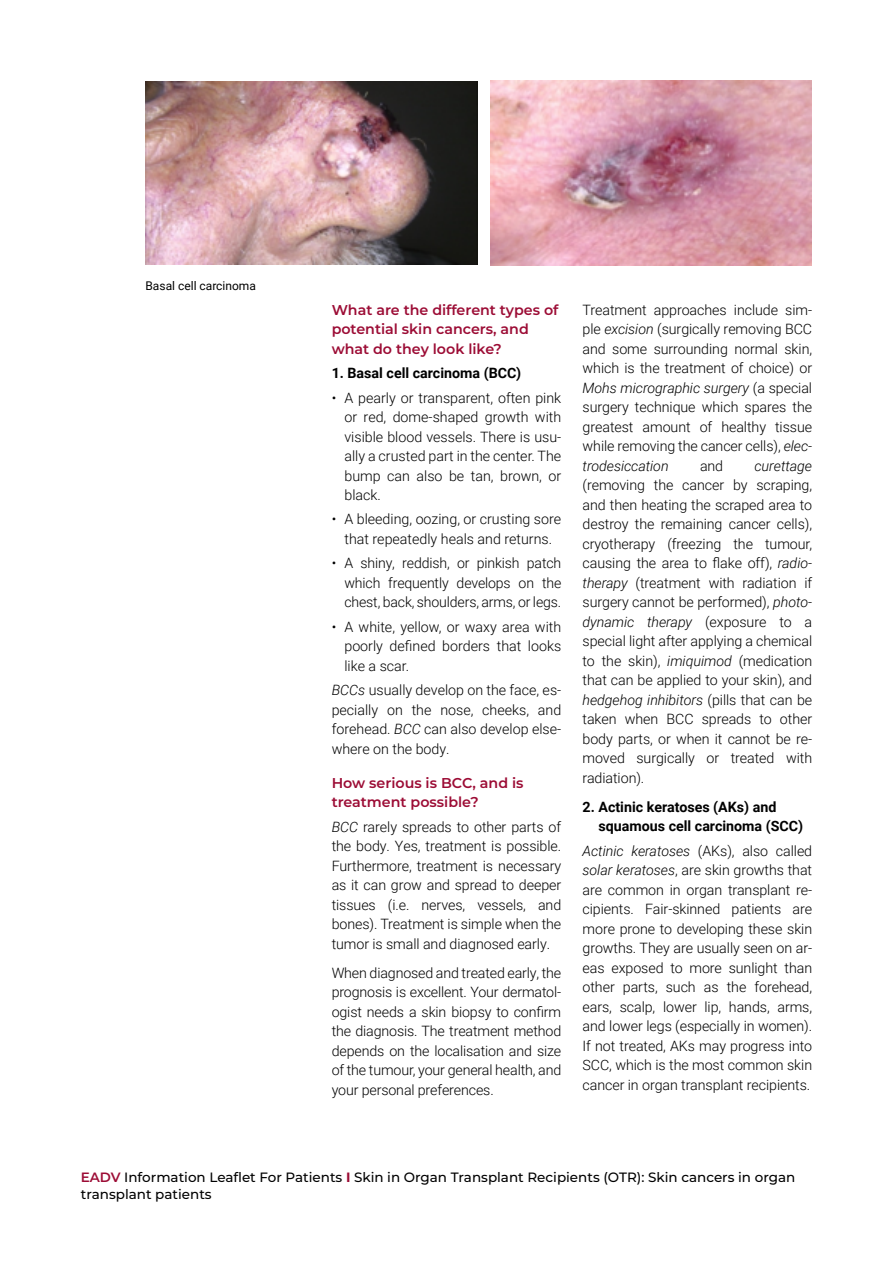
<style>
.page{position:relative;width:893px;height:1263px;background:#fff}
.page>*{position:absolute;margin:0;border:0;box-sizing:border-box;transform-origin:0 0}
.t1{font:300 14.25px/19.5px "Roboto";letter-spacing:-.005em;color:#000;text-align:justify}
.t2{font:600 14.25px/19.5px "Montserrat";color:#9c0c35}
.t3{font:700 14.25px/19.5px "Roboto";color:#000}
.t4{font:italic 300 14.25px "Roboto";letter-spacing:-.005em;color:#000}
.t5{font:500 13.5px/16.2px "Montserrat";color:#000}
.t6{font:12px "Roboto";color:#000}
.s1{font-style:italic}
.s2{font-weight:600;color:#9c0c35}
.s3{font-weight:700;color:#9c0c35}
</style>
<div class="page">
<img style="left:145px;top:82px;width:332px;height:183px">
<img style="left:490px;top:81px;width:321px;height:184px">
<p class="t6" style="left:145px;top:278px;width:112px">Basal cell carcinoma</p>
<p class="t2" style="left:332px;top:299px;width:228px">What are the different types of potential skin cancers, and what do they look like?</p>
<p class="t3" style="left:332px;top:363px;width:191px">1. Basal cell carcinoma (BCC)</p>
<p class="t1" style="left:344px;top:387px;width:218px;text-indent:-13px">• A pearly or transparent, often pink or red, dome-shaped growth with visible blood vessels. There is usu&shy;ally a crusted part in the center. The bump can also be tan, brown, or black.</p>
<p class="t1" style="left:332px;top:509px;width:231px;text-align:center">• A bleeding, oozing, or crusting sore that repeatedly heals and returns.</p>
<p class="t1" style="left:344px;top:553px;width:218px;text-indent:-13px">• A shiny, reddish, or pinkish patch which frequently develops on the chest, back, shoulders, arms, or legs.</p>
<p class="t1" style="left:344px;top:616px;width:218px;text-indent:-13px">• A white, yellow, or waxy area with poorly defined borders that looks like a scar.</p>
<p class="t1" style="left:332px;top:680px;width:231px"><span class="s1">BCCs</span> usually develop on the face, es&shy;pecially on the nose, cheeks, and forehead. <span class="s1">BCC</span> can also develop else&shy;where on the body.</p>
<p class="t2" style="left:332px;top:772px;width:193px">How serious is BCC, and is treatment possible?</p>
<p class="t1" style="left:332px;top:816px;width:231px"><span class="s1">BCC</span> rarely spreads to other parts of the body. Yes, treatment is possible.<br>Furthermore, treatment is necessary as it can grow and spread to deeper tissues (i.e. nerves, vessels, and bones). Treatment is simple when the tumor is small and diagnosed early.</p>
<p class="t1" style="left:332px;top:962px;width:231px">When diagnosed and treated early, the prognosis is excellent. Your dermatol&shy;ogist needs a skin biopsy to confirm the diagnosis. The treatment method depends on the localisation and size of the tumour, your general health, and your personal preferences.</p>
<p class="t1" style="left:583px;top:299px;width:231px">Treatment approaches include sim&shy;ple <span class="s1">excision</span> (surgically removing BCC and some surrounding normal skin, which is the treatment of choice) or <span class="s1">Mohs micrographic surgery</span> (a special surgery technique which spares the greatest amount of healthy tissue while removing the cancer cells), <span class="s1">elec&shy;trodesiccation</span></p>
<p class="t1" style="left:700px;top:455px;width:25px">and</p>
<p class="t4" style="left:754px;top:456px;width:59px">curettage</p>
<p class="t1" style="left:583px;top:475px;width:231px">(removing the cancer by scraping, and then heating the scraped area to destroy the remaining cancer cells), cryotherapy (freezing the tumour, causing the area to flake off), <span class="s1">radio&shy;therapy</span> (treatment with radiation if surgery cannot be performed), <span class="s1">photo&shy;dynamic therapy</span> (exposure to a special light after applying a chemical to the skin), <span class="s1">imiquimod</span> (medication that can be applied to your skin), and <span class="s1">hedgehog inhibitors</span> (pills that can be taken when BCC spreads to other body parts, or when it cannot be re&shy;moved surgically or treated with radiation).</p>
<p class="t3" style="left:598px;top:796px;width:206px;text-indent:-16px">2. Actinic keratoses (AKs) and squamous cell carcinoma (SCC)</p>
<p class="t1" style="left:583px;top:840px;width:231px"><span class="s1">Actinic keratoses</span> (AKs), also called <span class="s1">solar keratoses</span>, are skin growths that are common in organ transplant re&shy;cipients. Fair-skinned patients are more prone to developing these skin growths. They are usually seen on ar&shy;eas exposed to more sunlight than other parts, such as the forehead, ears, scalp, lower lip, hands, arms, and lower legs (especially in women).<br>If not treated, AKs may progress into SCC, which is the most common skin cancer in organ transplant recipients.</p>
<p class="t5" style="left:81px;top:1169px;width:716px"><span class="s2">EADV</span> Information Leaflet For Patients <span class="s3">I</span> Skin in Organ Transplant Recipients (OTR): Skin cancers in organ transplant patients</p>
</div>
